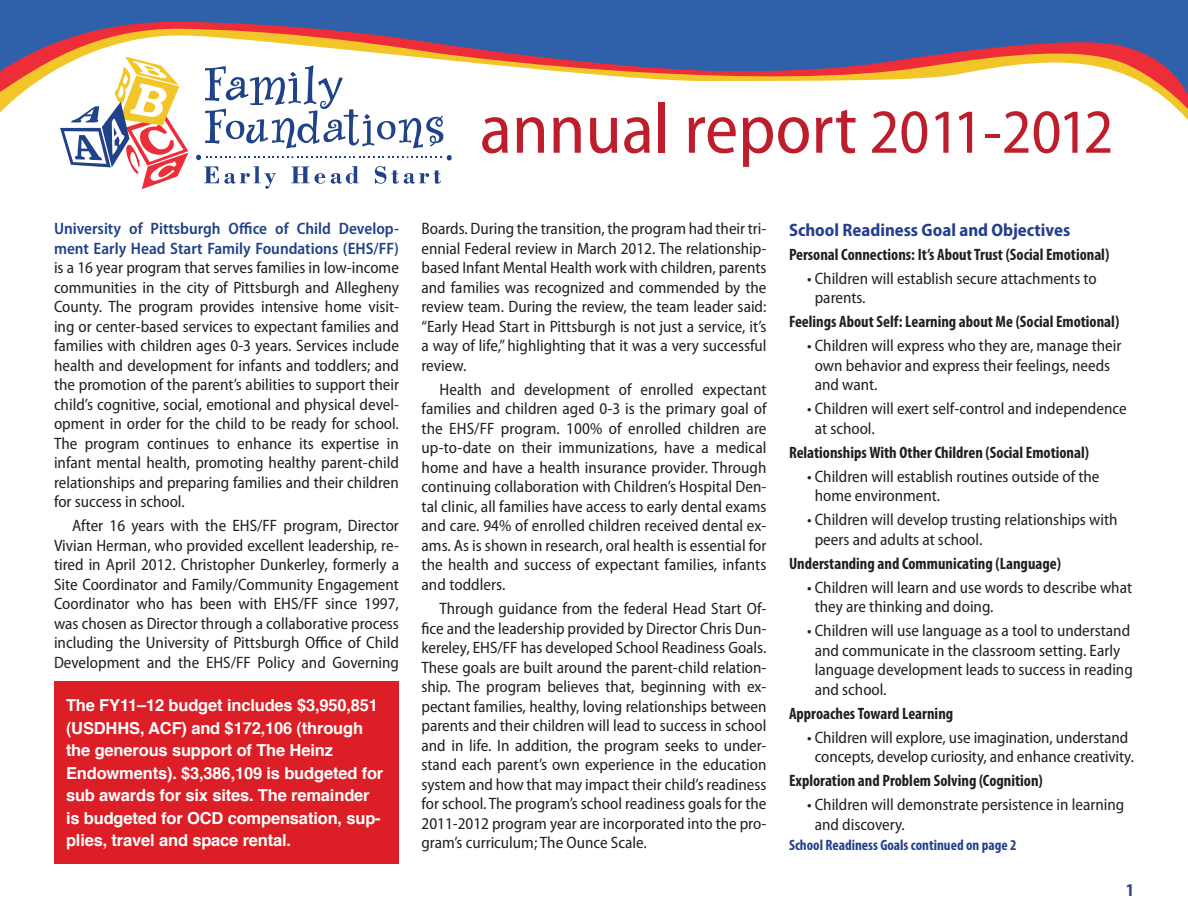
<style>
.page{position:relative;width:1188px;height:918px;background:#fff}
.page>*{position:absolute;margin:0;border:0;box-sizing:border-box;transform-origin:0 0}
.t1{font:semi-condensed 72px "Myriad Pro";color:#be1d2c}
.t2{font:700 semi-condensed 18px "Myriad Pro";color:#253f8e}
.t3{font:700 condensed 18px "Myriad Pro";color:#253f8e}
.t4{font:semi-condensed 16.5px/19.5px "Myriad Pro";color:#231f20}
.t5{font:700 condensed 16.5px "Myriad Pro";color:#231f20}
.t6{font:700 16.5px/22.5px "Helvetica";letter-spacing:-.01em;color:#fff}
.t7{font:600 semi-condensed 16.5px/19.5px "Myriad Pro";color:#204288}
.t8{font:700 condensed 15px "Myriad Pro";color:#253f8e}
.s1{font-size:63px}
</style>
<div class="page">
<svg style="left:196px;top:155px;width:256px;height:5px"></svg>
<svg style="left:204px;top:166px;width:72px;height:23px"></svg>
<svg style="left:292px;top:166px;width:33px;height:18px"></svg>
<svg style="left:331px;top:166px;width:28px;height:18px"></svg>
<svg style="left:375px;top:166px;width:66px;height:18px"></svg>
<svg style="left:205px;top:118px;width:169px;height:30px"></svg>
<svg style="left:377px;top:121px;width:19px;height:19px"></svg>
<div style="left:381px;top:122px;width:10px;height:16px;background:#fff;border-radius:50%"></div>
<svg style="left:398px;top:118px;width:46px;height:30px"></svg>
<svg style="left:60px;top:118px;width:129px;height:71px"></svg>
<svg style="left:0;top:0;width:1188px;height:115px"></svg>
<div style="left:54px;top:681px;width:345px;height:183px;background:#dc1f26"></div>
<p class="t7" style="left:54px;top:219px;width:346px">University of Pittsburgh Office of Child Develop&shy;ment Early Head Start Family Foundations (EHS/FF)</p>
<p class="t4" style="left:54px;top:258px;width:347px;text-align:justify">is a 16 year program that serves families in low-income communities in the city of Pittsburgh and Allegheny County. The program provides intensive home visit&shy;ing or center-based services to expectant families and families with children ages 0-3 years. Services include health and development for infants and toddlers; and the promotion of the parent’s abilities to support their child’s cognitive, social, emotional and physical devel&shy;opment in order for the child to be ready for school.<br>The program continues to enhance its expertise in infant mental health, promoting healthy parent-child relationships and preparing families and their children for success in school.</p>
<p class="t4" style="left:54px;top:517px;width:347px;text-align:justify;text-indent:18px">After 16 years with the EHS/FF program, Director Vivian Herman, who provided excellent leadership, re&shy;tired in April 2012. Christopher Dunkerley, formerly a Site Coordinator and Family/Community Engagement Coordinator who has been with EHS/FF since 1997, was chosen as Director through a collaborative process including the University of Pittsburgh Office of Child Development and the EHS/FF Policy and Governing</p>
<p class="t6" style="left:66px;top:694px;width:319px">The FY11–12 budget includes $3,950,851 (USDHHS, ACF) and $172,106 (through the generous support of The Heinz Endowments). $3,386,109 is budgeted for sub awards for six sites. The remainder is budgeted for OCD compensation, sup&shy;plies, travel and space rental.</p>
<h1 class="t1" style="left:480px;top:90px;width:635px">annual report <span class="s1">2011-2012</span></h1>
<p class="t4" style="left:422px;top:220px;width:347px;text-align:justify">Boards. During the transition, the program had their tri&shy;ennial Federal review in March 2012. The relationship&shy;based Infant Mental Health work with children, parents and families was recognized and commended by the review team. During the review, the team leader said: “Early Head Start in Pittsburgh is not just a service, it’s a way of life,” highlighting that it was a very successful review.</p>
<p class="t4" style="left:422px;top:380px;width:347px;text-align:justify;text-indent:18px">Health and development of enrolled expectant families and children aged 0-3 is the primary goal of the EHS/FF program. 100% of enrolled children are up-to-date on their immunizations, have a medical home and have a health insurance provider. Through continuing collaboration with Children’s Hospital Den&shy;tal clinic, all families have access to early dental exams and care. 94% of enrolled children received dental ex&shy;ams. As is shown in research, oral health is essential for the health and success of expectant families, infants and toddlers.</p>
<p class="t4" style="left:422px;top:599px;width:347px;text-align:justify;text-indent:18px">Through guidance from the federal Head Start Of&shy;fice and the leadership provided by Director Chris Dun&shy;kereley, EHS/FF has developed School Readiness Goals.<br>These goals are built around the parent-child relation&shy;ship. The program believes that, beginning with ex&shy;pectant families, healthy, loving relationships between parents and their children will lead to success in school and in life. In addition, the program seeks to under&shy;stand each parent’s own experience in the education system and how that may impact their child’s readiness for school. The program’s school readiness goals for the 2011-2012 program year are incorporated into the pro&shy;gram’s curriculum; The Ounce Scale.</p>
<p class="t2" style="left:789px;top:219px;width:283px">School Readiness Goal and Objectives</p>
<p class="t5" style="left:789px;top:244px;width:322px">Personal Connections: It’s About Trust (Social Emotional)</p>
<p class="t4" style="left:815px;top:269px;width:284px;text-indent:-8px">• Children will establish secure attachments to parents.</p>
<p class="t5" style="left:789px;top:311px;width:332px">Feelings About Self: Learning about Me (Social Emotional)</p>
<p class="t4" style="left:815px;top:336px;width:308px;text-indent:-8px">• Children will express who they are, manage their own behavior and express their feelings, needs and want.</p>
<p class="t4" style="left:815px;top:399px;width:313px;text-indent:-8px">• Children will exert self-control and independence at school.</p>
<p class="t5" style="left:789px;top:442px;width:302px">Relationships With Other Children (Social Emotional)</p>
<p class="t4" style="left:815px;top:467px;width:286px;text-indent:-8px">• Children will establish routines outside of the home environment.</p>
<p class="t4" style="left:815px;top:510px;width:304px;text-indent:-8px">• Children will develop trusting relationships with peers and adults at school.</p>
<p class="t5" style="left:789px;top:553px;width:273px">Understanding and Communicating (Language)</p>
<p class="t4" style="left:815px;top:578px;width:319px;text-indent:-8px">• Children will learn and use words to describe what they are thinking and doing.</p>
<p class="t4" style="left:815px;top:621px;width:320px;text-indent:-8px">• Children will use language as a tool to understand and communicate in the classroom setting. Early language development leads to success in reading and school.</p>
<p class="t5" style="left:789px;top:703px;width:166px">Approaches Toward Learning</p>
<p class="t4" style="left:807px;top:728px;width:329px;text-align:center">• Children will explore, use imagination, understand concepts, develop curiosity, and enhance creativity.</p>
<p class="t5" style="left:789px;top:770px;width:255px">Exploration and Problem Solving (Cognition)</p>
<p class="t4" style="left:815px;top:795px;width:311px;text-indent:-8px">• Children will demonstrate persistence in learning and discovery.</p>
<p class="t8" style="left:789px;top:836px;width:229px">School Readiness Goals continued on page 2</p>
<p class="t3" style="left:1126px;top:878px;width:9px">1</p>
</div>
